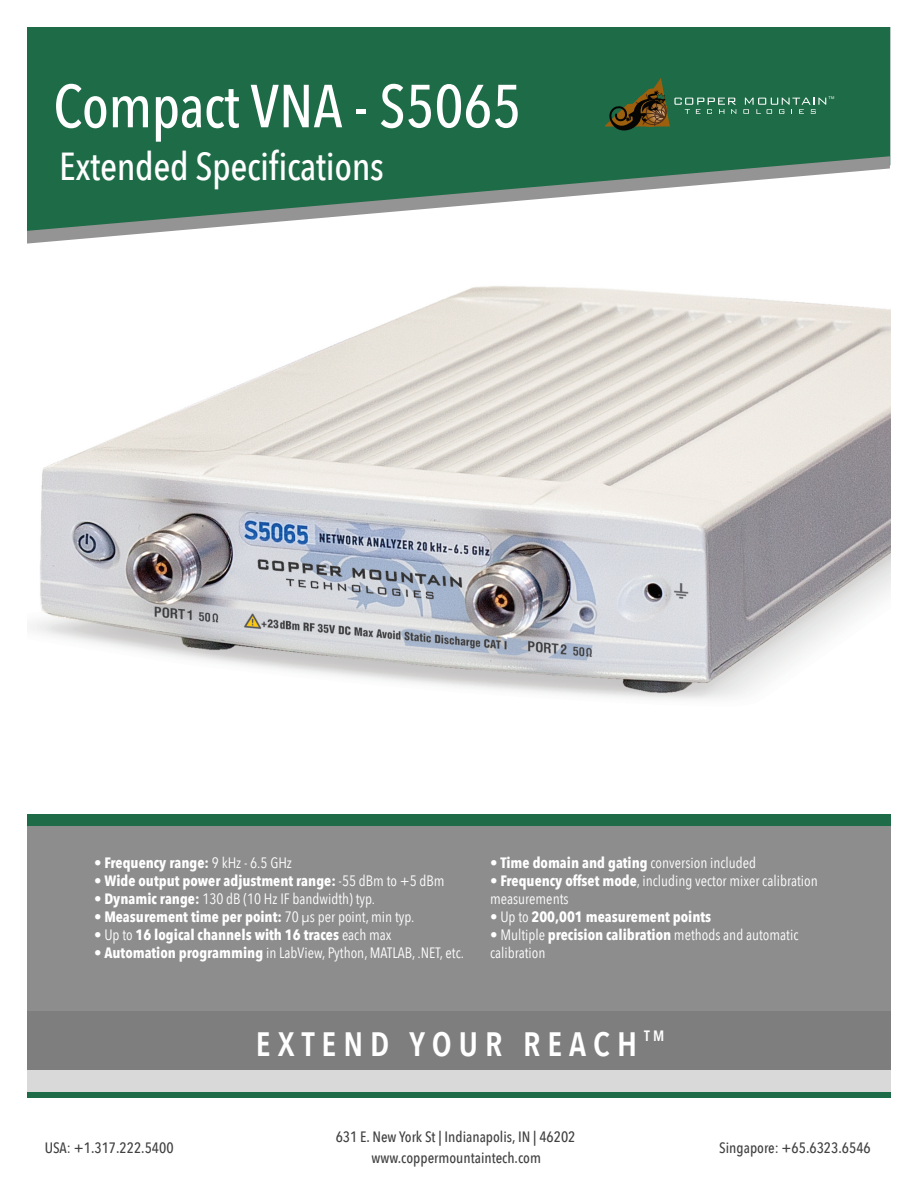
<style>
.page{position:relative;width:918px;height:1188px;background:#fff}
.page>*{position:absolute;margin:0;border:0;box-sizing:border-box;transform-origin:0 0}
.t1{font:500 60px "Avenir Next Condensed";letter-spacing:-.005em;color:#fff}
.t2{font:500 39px "Avenir Next Condensed";letter-spacing:-.01em;color:#fff}
.t3{font:600 33.75px "Avenir Next Condensed";letter-spacing:.21em;color:#fff}
.t4{font:15px/18px "Avenir Next Condensed";color:#fff}
.t5{font:700 15px "Avenir Next Condensed";color:#fff}
.t6{font:500 15px/21px "Avenir Next Condensed";color:#414141;text-align:center}
.t7{font:600 15px "Avenir Next Condensed";color:#fff}
.t8{font:3.9px "Arial";color:#fff}
.s1{font-weight:400}
.s2{font-weight:700}
</style>
<div class="page">
<img style="left:30px;top:286px;width:861px;height:413px">
<div style="left:27px;top:826px;width:864px;height:244px;background:#8d8d8d"></div>
<div style="left:27px;top:814px;width:864px;height:12px;background:#1e6b47"></div>
<div style="left:27px;top:27px;width:863px;height:129px;background:#1e6b47"></div>
<svg style="left:27px;top:156px;width:863px;height:88px"></svg>
<svg style="left:743px;top:98px;width:83px;height:16px"></svg>
<svg style="left:605px;top:78px;width:131px;height:52px;background:#33633e"></svg>
<svg style="left:27px;top:1011px;width:864px;height:81px;fill:#7e7e7e"></svg>
<div style="left:27px;top:1092px;width:864px;height:6px;background:#1e6b47"></div>
<p class="t1" style="left:53px;top:70px;width:470px">Compact VNA - S5065</p>
<p class="t2" style="left:59px;top:143px;width:326px">Extended Specifications</p>
<p class="t8" style="left:829px;top:95px;width:7px">TM</p>
<p class="t5" style="left:94px;top:854px;width:199px"><span class="s1">•</span> Frequency range: <span class="s1">9 kHz - 6.5 GHz</span></p>
<p class="t5" style="left:94px;top:872px;width:352px"><span class="s1">•</span> Wide output power adjustment range: <span class="s1">-55 dBm to +5 dBm</span></p>
<p class="t4" style="left:94px;top:889px;width:283px">• <span class="s2">Dynamic range:</span> 130 dB (10 Hz IF bandwidth) typ.</p>
<p class="t5" style="left:94px;top:908px;width:322px"><span class="s1">•</span> Measurement time per point: <span class="s1">70 µs per point, min typ.</span></p>
<p class="t5" style="left:94px;top:926px;width:299px"><span class="s1">• Up to</span> 16 logical channels with 16 traces <span class="s1">each max</span></p>
<p class="t4" style="left:94px;top:943px;width:371px">• <span class="s2">Automation programming</span> in LabView, Python, MATLAB, .NET, etc.</p>
<p class="t4" style="left:490px;top:853px;width:268px">• <span class="s2">Time domain and gating</span> conversion included</p>
<p class="t4" style="left:490px;top:871px;width:329px">• <span class="s2">Frequency offset mode</span>, including vector mixer calibration measurements</p>
<p class="t5" style="left:490px;top:908px;width:223px"><span class="s1">• Up to</span> 200,001 measurement points</p>
<p class="t4" style="left:490px;top:925px;width:310px">• Multiple <span class="s2">precision calibration</span> methods and automatic calibration</p>
<p class="t3" style="left:256px;top:1015px;width:383px">EXTEND YOUR REACH</p>
<p class="t7" style="left:644px;top:1023px;width:22px">TM</p>
<p class="t6" style="left:336px;top:1126px;width:241px">631 E. New York St | Indianapolis, IN | 46202 www.coppermountaintech.com</p>
<p class="t6" style="left:45px;top:1137px;width:130px">USA: +1.317.222.5400</p>
<p class="t6" style="left:719px;top:1137px;width:153px">Singapore: +65.6323.6546</p>
</div>
